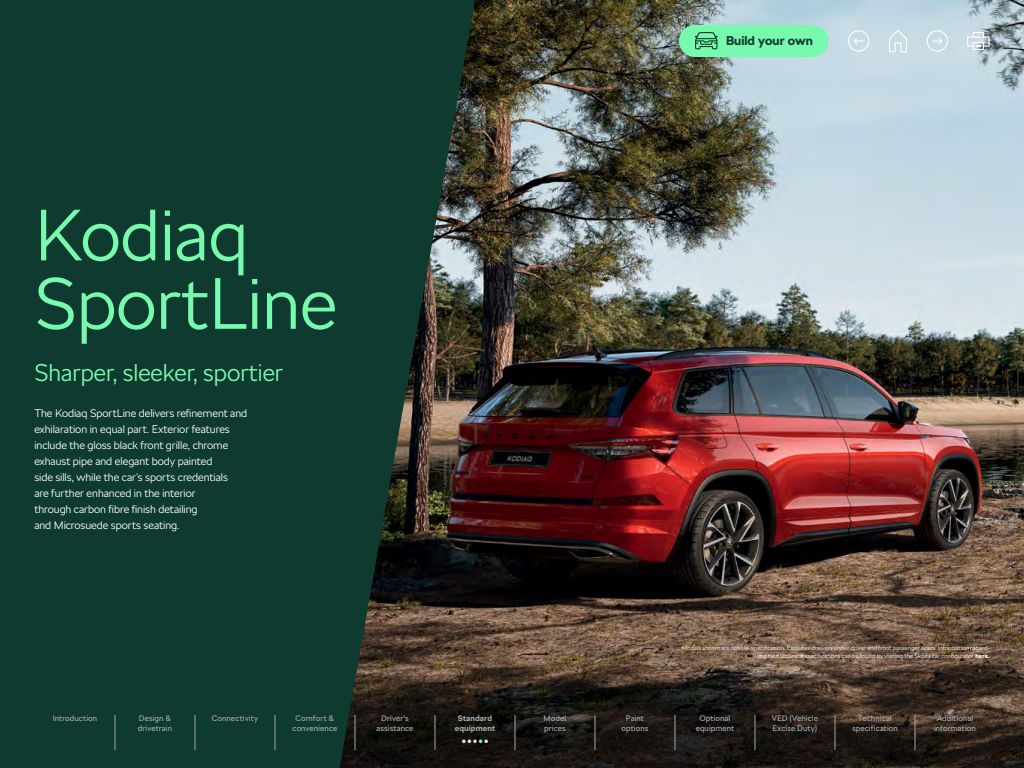
<style>
.page{position:relative;width:1024px;height:768px;background:#fff}
.page>*{position:absolute;margin:0;border:0;box-sizing:border-box;transform-origin:0 0}
.t1{font:300 72px/68.4px "SKODA Next";color:#78faae}
.t2{font:300 24px "SKODA Next";color:#78faae}
.t3{font:700 12.7px "SKODA Next";color:#0e3a2f}
.t4{font:300 11px/16px "SKODA Next";letter-spacing:-.005em;color:#fff}
.t5{font:8px/10px "SKODA Next";letter-spacing:.01em;color:#a0a7a8;text-align:center}
.t6{font:700 8px/10px "SKODA Next";letter-spacing:.015em;color:#a0a7a8;text-align:center}
.t7{font:300 6px/8px "SKODA Next";letter-spacing:.02em;color:#fff;text-align:right}
.s1{font-weight:700}
</style>
<div class="page">
<img style="left:475px;top:0;width:549px;height:768px">
<svg style="left:0;top:0;width:475px;height:768px;background:#14392e"></svg>
<div style="left:679px;top:25px;width:150px;height:32px;background:#78faae;border-radius:16px"></div>
<svg style="left:695px;top:32px;width:23px;height:17px"></svg>
<svg style="left:889px;top:30px;width:18px;height:22px"></svg>
<svg style="left:967px;top:32px;width:23px;height:18px"></svg>
<svg style="left:848px;top:30px;width:21px;height:22px"></svg>
<svg style="left:927px;top:30px;width:21px;height:22px"></svg>
<hr style="left:115px;top:715px;width:1px;height:35px;background:#a0a7a8">
<hr style="left:195px;top:715px;width:1px;height:35px;background:#a0a7a8">
<hr style="left:275px;top:715px;width:1px;height:35px;background:#a0a7a8">
<hr style="left:355px;top:715px;width:1px;height:35px;background:#a0a7a8">
<hr style="left:435px;top:715px;width:1px;height:35px;background:#a0a7a8">
<hr style="left:515px;top:715px;width:1px;height:35px;background:#a0a7a8">
<hr style="left:595px;top:715px;width:1px;height:35px;background:#a0a7a8">
<hr style="left:675px;top:715px;width:1px;height:35px;background:#a0a7a8">
<hr style="left:755px;top:715px;width:1px;height:35px;background:#a0a7a8">
<hr style="left:835px;top:715px;width:1px;height:35px;background:#a0a7a8">
<hr style="left:915px;top:715px;width:1px;height:35px;background:#a0a7a8">
<svg style="left:462px;top:740px;width:26px;height:3px"></svg>
<h1 class="t1" style="left:34px;top:202px;width:304px">Kodiaq<br>SportLine</h1>
<h2 class="t2" style="left:34px;top:359px;width:251px">Sharper, sleeker, sportier</h2>
<p class="t4" style="left:34px;top:405px;width:214px">The Kodiaq SportLine delivers refinement and exhilaration in equal part. Exterior features include the gloss black front grille, chrome exhaust pipe and elegant body painted<br>side sills, while the car’s sports credentials<br>are further enhanced in the interior<br>through carbon fibre finish detailing<br>and Microsuede sports seating.</p>
<p class="t3" style="left:726px;top:33px;width:89px">Build your own</p>
<p class="t7" style="left:682px;top:644px;width:309px">Models shown are not UK specification. Excludes drawers under driver and front passenger seats. Information regard&shy;ing tyre technical specifications can be found by visiting the Škoda car configurator <span class="s1">here.</span></p>
<p class="t5" style="left:53px;top:713px;width:46px">Introduction</p>
<p class="t5" style="left:138px;top:713px;width:36px;text-align:left">Design &amp; drivetrain</p>
<p class="t5" style="left:212px;top:713px;width:48px">Connectivity</p>
<p class="t5" style="left:293px;top:713px;width:46px">Comfort &amp; convenience</p>
<p class="t5" style="left:376px;top:713px;width:39px">Driver's assistance</p>
<p class="t6" style="left:455px;top:713px;width:42px">Standard equipment</p>
<p class="t5" style="left:544px;top:713px;width:24px;text-align:left">Model prices</p>
<p class="t5" style="left:622px;top:713px;width:28px">Paint options</p>
<p class="t5" style="left:696px;top:713px;width:40px">Optional equipment</p>
<p class="t5" style="left:772px;top:713px;width:48px;text-align:left">VED (Vehicle<br>Excise Duty)</p>
<p class="t5" style="left:852px;top:713px;width:47px">Technical specification</p>
<p class="t5" style="left:934px;top:713px;width:43px">Additional information</p>
</div>
